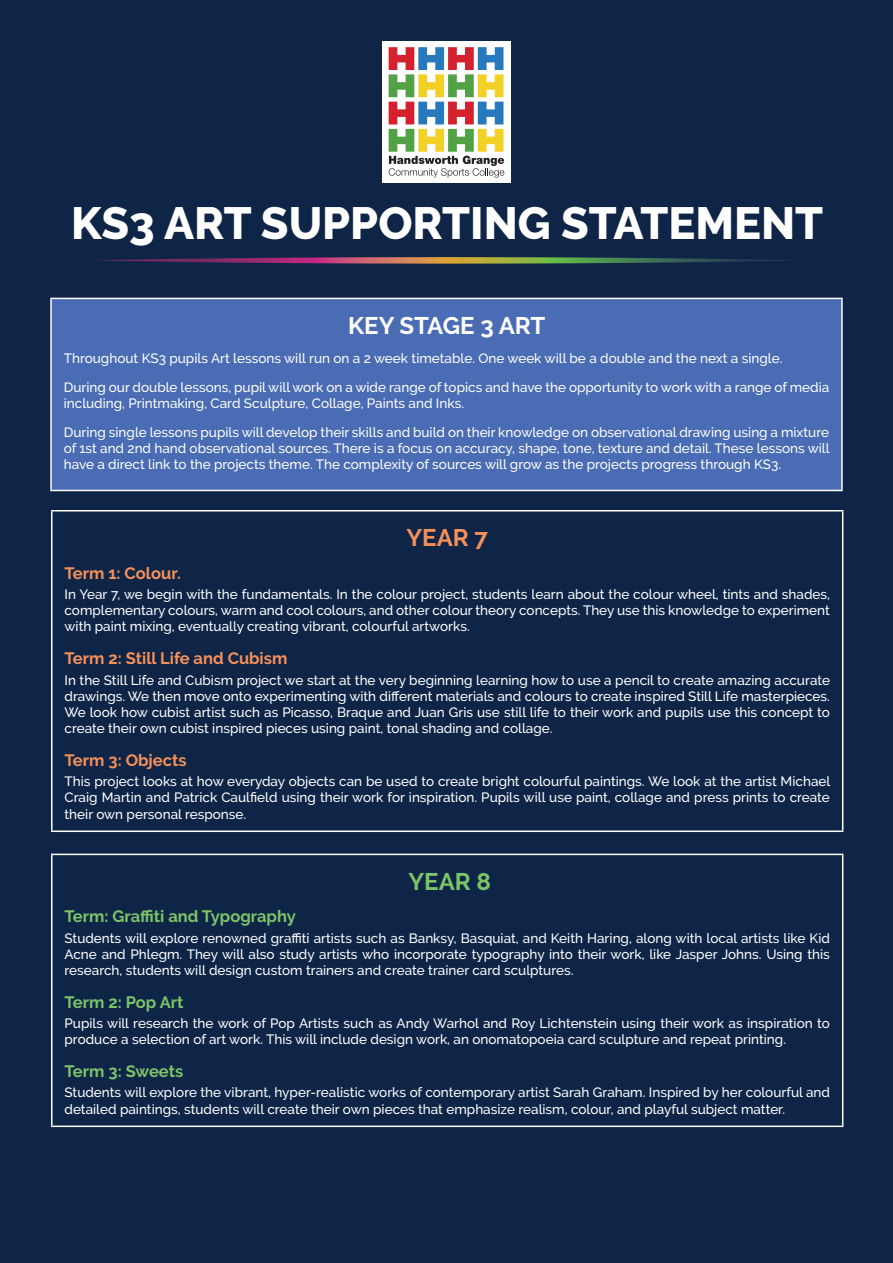
<style>
.page{position:relative;width:893px;height:1263px;background:#0e2547}
.page>*{position:absolute;margin:0;border:0;box-sizing:border-box;transform-origin:0 0}
.t1{font:800 45px "Raleway";color:#fff}
.t2{font:700 24px "Raleway";letter-spacing:-.005em;color:#fff}
.t3{font:700 24px "Raleway";color:#f69059}
.t4{font:700 24px "Raleway";color:#7bc468}
.t5{font:700 16.5px "Raleway";color:#f69059}
.t6{font:700 16.5px "Raleway";color:#7bc468}
.t7{font:500 13.5px/16.2px "Raleway";color:#fff}
</style>
<div class="page">
<div style="left:51px;top:298px;width:791px;height:192px;background:#4a6cb4"></div>
<hr style="left:50px;top:298px;width:793px;height:1px;background:#fff">
<hr style="left:50px;top:299px;width:2px;height:191px;background:#fff">
<hr style="left:841px;top:299px;width:2px;height:191px;background:#fff">
<hr style="left:50px;top:490px;width:793px;height:1px;background:#fff">
<hr style="left:51px;top:510px;width:792px;height:1px;background:#fff">
<hr style="left:51px;top:511px;width:2px;height:319px;background:#fff">
<hr style="left:842px;top:511px;width:1px;height:319px;background:#fff">
<hr style="left:51px;top:830px;width:792px;height:2px;background:#fff">
<hr style="left:51px;top:854px;width:792px;height:1px;background:#fff">
<hr style="left:51px;top:855px;width:2px;height:270px;background:#fff">
<hr style="left:842px;top:855px;width:1px;height:270px;background:#fff">
<hr style="left:51px;top:1125px;width:792px;height:2px;background:#fff">
<div style="left:382px;top:41px;width:129px;height:141px;background:#fff"></div>
<svg style="left:389px;top:47px;width:115px;height:131px"></svg>
<svg style="left:96px;top:257px;width:694px;height:7px"></svg>
<h1 class="t1" style="left:71px;top:198px;width:754px">KS3 ART SUPPORTING STATEMENT</h1>
<h2 class="t2" style="left:348px;top:312px;width:199px">KEY STAGE 3 ART</h2>
<p class="t7" style="left:64px;top:343px;width:767px;line-height:29px">Throughout KS3 pupils Art lessons will run on a 2 week timetable. One week will be a double and the next a single.<br>During our double lessons, pupil will work on a wide range of topics and have the opportunity to work with a range of media</p>
<p class="t7" style="left:64px;top:389px;width:767px;line-height:29px">including, Printmaking, Card Sculpture, Collage, Paints and Inks.<br>During single lessons pupils will develop their skills and build on their knowledge on observational drawing using a mixture</p>
<p class="t7" style="left:64px;top:440px;width:767px">of 1st and 2nd hand observational sources. There is a focus on accuracy, shape, tone, texture and detail. These lessons will have a direct link to the projects theme. The complexity of sources will grow as the projects progress through KS3.</p>
<h2 class="t3" style="left:406px;top:524px;width:83px">YEAR 7</h2>
<p class="t5" style="left:65px;top:563px;width:118px">Term 1: Colour.</p>
<p class="t7" style="left:65px;top:586px;width:767px;text-align:justify">In Year 7, we begin with the fundamentals. In the colour project, students learn about the colour wheel, tints and shades, complementary colours, warm and cool colours, and other colour theory concepts. They use this knowledge to experiment with paint mixing, eventually creating vibrant, colourful artworks.</p>
<p class="t5" style="left:65px;top:649px;width:224px">Term 2: Still Life and Cubism</p>
<p class="t7" style="left:65px;top:672px;width:767px;text-align:justify">In the Still Life and Cubism project we start at the very beginning learning how to use a pencil to create amazing accurate drawings. We then move onto experimenting with different materials and colours to create inspired Still Life masterpieces.<br>We look how cubist artist such as Picasso, Braque and Juan Gris use still life to their work and pupils use this concept to create their own cubist inspired pieces using paint, tonal shading and collage.</p>
<p class="t5" style="left:65px;top:750px;width:124px">Term 3: Objects</p>
<p class="t7" style="left:65px;top:773px;width:767px;text-align:justify">This project looks at how everyday objects can be used to create bright colourful paintings. We look at the artist Michael Craig Martin and Patrick Caulfield using their work for inspiration. Pupils will use paint, collage and press prints to create their own personal response.</p>
<h2 class="t4" style="left:408px;top:867px;width:84px">YEAR 8</h2>
<p class="t6" style="left:65px;top:907px;width:233px">Term: Graffiti and Typography</p>
<p class="t7" style="left:65px;top:930px;width:767px;text-align:justify">Students will explore renowned graffiti artists such as Banksy, Basquiat, and Keith Haring, along with local artists like Kid Acne and Phlegm. They will also study artists who incorporate typography into their work, like Jasper Johns. Using this research, students will design custom trainers and create trainer card sculptures.</p>
<p class="t6" style="left:65px;top:992px;width:121px">Term 2: Pop Art</p>
<p class="t7" style="left:65px;top:1015px;width:767px">Pupils will research the work of Pop Artists such as Andy Warhol and Roy Lichtenstein using their work as inspiration to produce a selection of art work. This will include design work, an onomatopoeia card sculpture and repeat printing.</p>
<p class="t6" style="left:65px;top:1062px;width:120px">Term 3: Sweets</p>
<p class="t7" style="left:65px;top:1084px;width:767px">Students will explore the vibrant, hyper-realistic works of contemporary artist Sarah Graham. Inspired by her colourful and detailed paintings, students will create their own pieces that emphasize realism, colour, and playful subject matter.</p>
</div>
